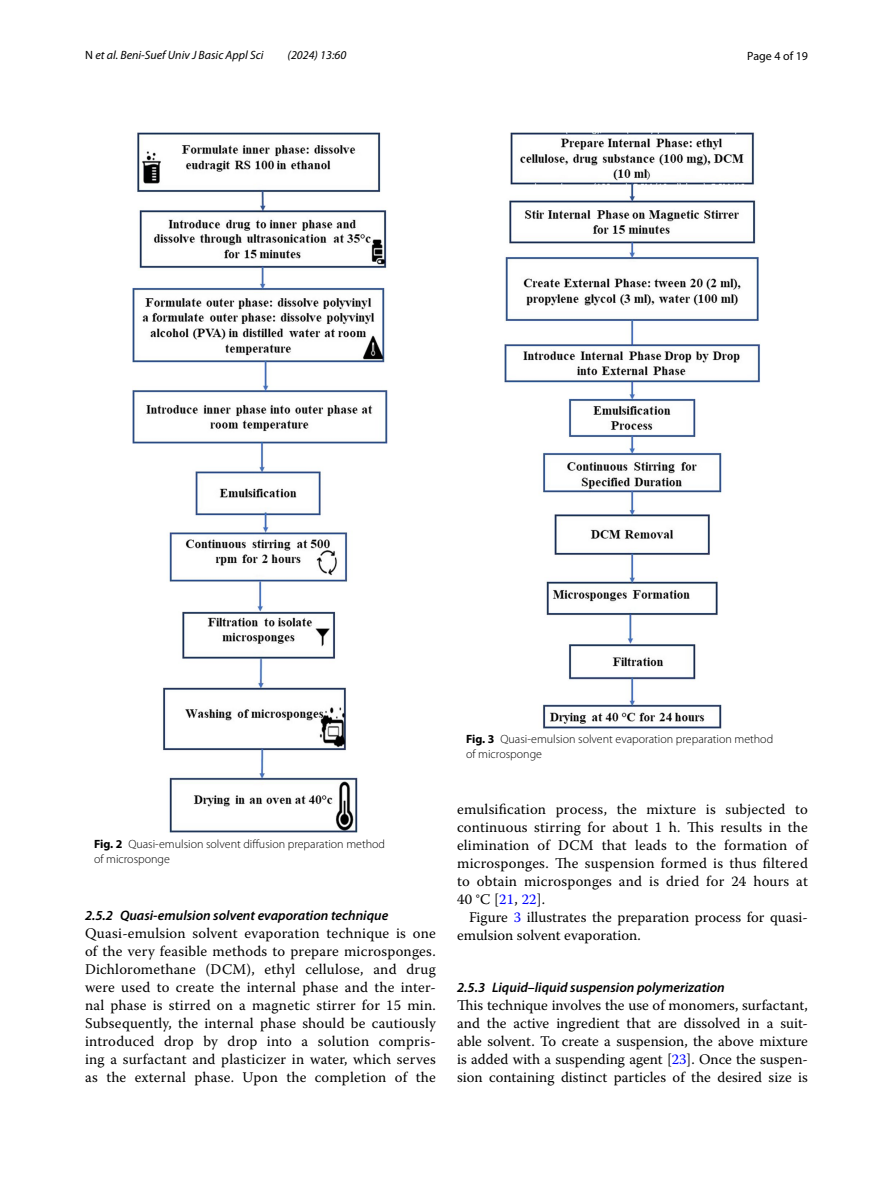
<style>
.page{position:relative;width:893px;height:1187px;background:#fff}
.page>*{position:absolute;margin:0;border:0;box-sizing:border-box;transform-origin:0 0}
.t1{font:14.7px/18px "Warnock Pro";letter-spacing:.005em;color:#000;text-align:justify}
.t2{font:italic 600 13.8px "Myriad Pro";color:#000}
.t3{font:300 12px/15px "Myriad Pro";color:#000}
.t4{font:italic 12px "Myriad Pro";color:#000}
.t5{font:12px "Myriad Pro";color:#000}
.s1{font-style:normal}
.s2{font-weight:700}
.s3{color:#00f}
</style>
<div class="page">
<img style="left:133px;top:133px;width:255px;height:699px">
<img style="left:505px;top:133px;width:255px;height:595px">
<p class="t4" style="left:85px;top:48px;width:180px"><span class="s1">N</span> et al. Beni-Suef Univ J Basic Appl Sci</p>
<p class="t4" style="left:288px;top:48px;width:60px">(2024) 13:60</p>
<p class="t5" style="left:747px;top:48px;width:62px">Page 4 of 19</p>
<p class="t3" style="left:94px;top:836px;width:292px"><span class="s2">Fig. 2</span> Quasi-emulsion solvent diffusion preparation method of microsponge</p>
<p class="t2" style="left:85px;top:906px;width:305px">2.5.2 Quasi‑emulsion solvent evaporation technique</p>
<p class="t1" style="left:85px;top:923px;width:352px">Quasi-emulsion solvent evaporation technique is one of the very feasible methods to prepare microsponges.<br>Dichloromethane (DCM), ethyl cellulose, and drug were used to create the internal phase and the inter&shy;nal phase is stirred on a magnetic stirrer for 15 min.<br>Subsequently, the internal phase should be cautiously introduced drop by drop into a solution compris&shy;ing a surfactant and plasticizer in water, which serves as the external phase. Upon the completion of the</p>
<p class="t3" style="left:466px;top:731px;width:309px"><span class="s2">Fig. 3</span> Quasi-emulsion solvent evaporation preparation method of microsponge</p>
<p class="t1" style="left:457px;top:799px;width:352px">emulsification process, the mixture is subjected to continuous stirring for about 1 h. This results in the elimination of DCM that leads to the formation of microsponges. The suspension formed is thus filtered to obtain microsponges and is dried for 24 hours at 40 °C [<span class="s3">21</span>, <span class="s3">22</span>].</p>
<p class="t1" style="left:457px;top:907px;width:352px;text-indent:12px">Figure <span class="s3">3</span> illustrates the preparation process for quasi&shy;emulsion solvent evaporation.</p>
<p class="t2" style="left:457px;top:978px;width:269px">2.5.3 Liquid–liquid suspension polymerization</p>
<p class="t1" style="left:457px;top:995px;width:352px">This technique involves the use of monomers, surfactant, and the active ingredient that are dissolved in a suit&shy;able solvent. To create a suspension, the above mixture is added with a suspending agent [<span class="s3">23</span>]. Once the suspen&shy;sion containing distinct particles of the desired size is</p>
</div>
